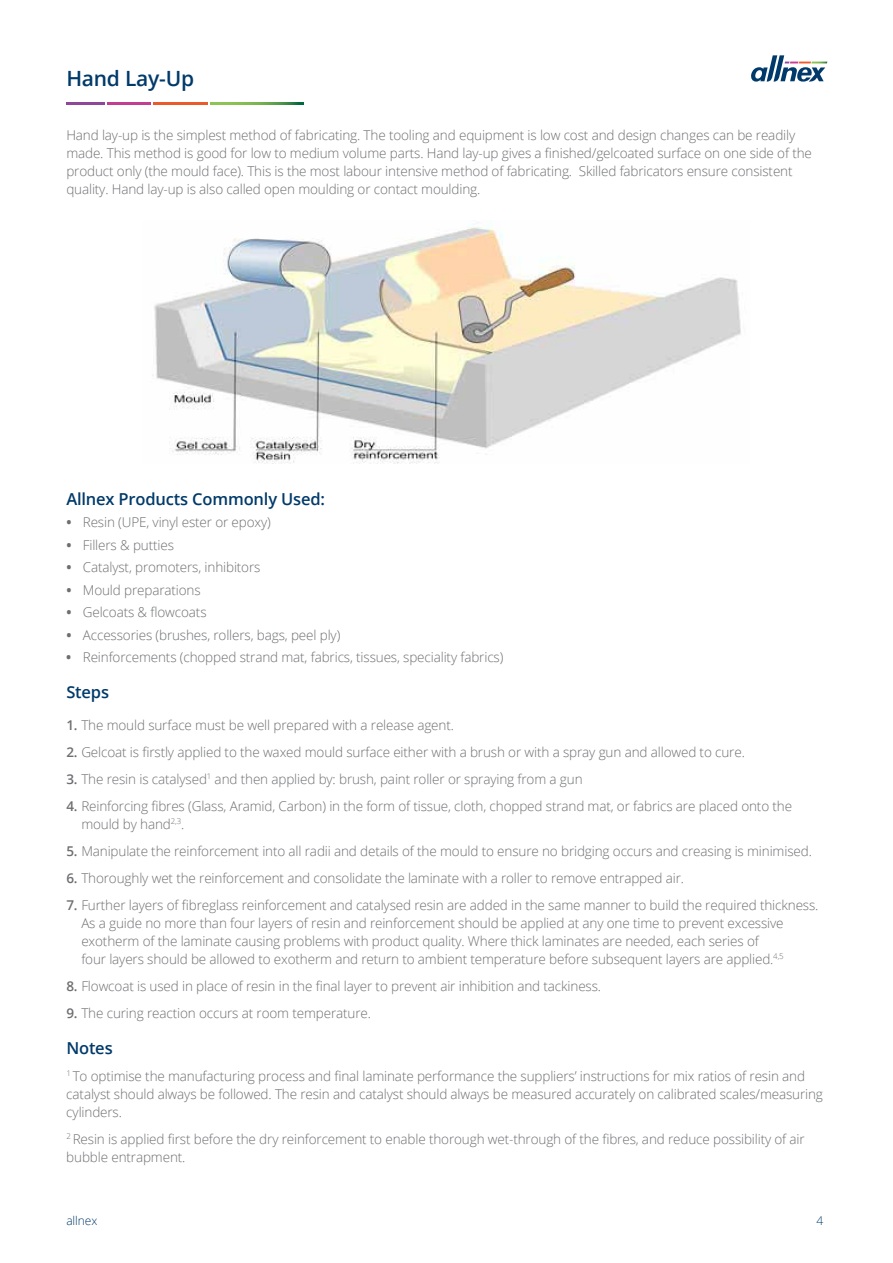
<style>
.page{position:relative;width:893px;height:1263px;background:#fff}
.page>*{position:absolute;margin:0;border:0;box-sizing:border-box;transform-origin:0 0}
.t1{font:600 21px "Open Sans";letter-spacing:-.01em;color:#003a6a}
.t2{font:600 16.5px "Open Sans";letter-spacing:-.01em;color:#003a6a}
.t3{font:300 13.5px/18px "Open Sans";letter-spacing:-.01em;color:#6d6e71}
.t4{font:300 12px "Open Sans";letter-spacing:-.005em;color:#003a6a}
.s1{font-weight:700}
.s2{font-weight:600}
</style>
<div class="page">
<svg style="left:751px;top:55px;width:76px;height:27px"></svg>
<hr style="left:66px;top:102px;width:39px;height:2px;background:#8f4899">
<hr style="left:107px;top:102px;width:44px;height:2px;background:#c33d92">
<hr style="left:153px;top:102px;width:55px;height:2px;background:#ea5a2a">
<svg style="left:210px;top:102px;width:89px;height:2px"></svg>
<img style="left:152px;top:227px;width:589px;height:236px">
<h1 class="t1" style="left:66px;top:64px;width:129px">Hand Lay-Up</h1>
<p class="t3" style="left:66px;top:126px;width:747px">Hand lay-up is the simplest method of fabricating. The tooling and equipment is low cost and design changes can be readily made. This method is good for low to medium volume parts. Hand lay-up gives a finished/gelcoated surface on one side of the product only (the mould face). This is the most labour intensive method of fabricating. Skilled fabricators ensure consistent quality. Hand lay-up is also called open moulding or contact moulding.</p>
<p class="t2" style="left:66px;top:487px;width:260px">Allnex Products Commonly Used:</p>
<p class="t3" style="left:66px;top:513px;width:206px"><span class="s1">•</span> Resin (UPE, vinyl ester or epoxy)</p>
<p class="t3" style="left:66px;top:535px;width:109px"><span class="s1">•</span> Fillers &amp; putties</p>
<p class="t3" style="left:66px;top:558px;width:196px"><span class="s1">•</span> Catalyst, promoters, inhibitors</p>
<p class="t3" style="left:66px;top:580px;width:136px"><span class="s1">•</span> Mould preparations</p>
<p class="t3" style="left:66px;top:603px;width:142px"><span class="s1">•</span> Gelcoats &amp; flowcoats</p>
<p class="t3" style="left:66px;top:625px;width:276px"><span class="s1">•</span> Accessories (brushes, rollers, bags, peel ply)</p>
<p class="t3" style="left:66px;top:648px;width:439px"><span class="s1">•</span> Reinforcements (chopped strand mat, fabrics, tissues, speciality fabrics)</p>
<p class="t2" style="left:66px;top:681px;width:44px">Steps</p>
<p class="t3" style="left:66px;top:715px;width:389px"><span class="s2">1.</span> The mould surface must be well prepared with a release agent.</p>
<p class="t3" style="left:66px;top:742px;width:680px"><span class="s2">2.</span> Gelcoat is firstly applied to the waxed mould surface either with a brush or with a spray gun and allowed to cure.</p>
<p class="t3" style="left:66px;top:769px;width:518px"><span class="s2">3.</span> The resin is catalysed<sup>1</sup> and then applied by: brush, paint roller or spraying from a gun</p>
<p class="t3" style="left:81px;top:796px;width:712px;text-indent:-15px"><span class="s2">4.</span> Reinforcing fibres (Glass, Aramid, Carbon) in the form of tissue, cloth, chopped strand mat, or fabrics are placed onto the mould by hand<sup>2,3</sup>.</p>
<p class="t3" style="left:66px;top:841px;width:747px"><span class="s2">5.</span> Manipulate the reinforcement into all radii and details of the mould to ensure no bridging occurs and creasing is minimised.</p>
<p class="t3" style="left:66px;top:868px;width:619px"><span class="s2">6.</span> Thoroughly wet the reinforcement and consolidate the laminate with a roller to remove entrapped air.</p>
<p class="t3" style="left:81px;top:895px;width:739px;text-indent:-15px"><span class="s2">7.</span> Further layers of fibreglass reinforcement and catalysed resin are added in the same manner to build the required thickness.<br>As a guide no more than four layers of resin and reinforcement should be applied at any one time to prevent excessive exotherm of the laminate causing problems with product quality. Where thick laminates are needed, each series of<br>four layers should be allowed to exotherm and return to ambient temperature before subsequent layers are applied.<sup>4,5</sup></p>
<p class="t3" style="left:66px;top:976px;width:536px"><span class="s2">8.</span> Flowcoat is used in place of resin in the final layer to prevent air inhibition and tackiness.</p>
<p class="t3" style="left:66px;top:1003px;width:306px"><span class="s2">9.</span> The curing reaction occurs at room temperature.</p>
<p class="t2" style="left:66px;top:1036px;width:48px">Notes</p>
<p class="t3" style="left:66px;top:1066px;width:758px"><sup>1</sup> To optimise the manufacturing process and final laminate performance the suppliers’ instructions for mix ratios of resin and catalyst should always be followed. The resin and catalyst should always be measured accurately on calibrated scales/measuring cylinders.</p>
<p class="t3" style="left:66px;top:1129px;width:740px"><sup>2</sup> Resin is applied first before the dry reinforcement to enable thorough wet-through of the fibres, and reduce possibility of air bubble entrapment.</p>
<p class="t4" style="left:66px;top:1212px;width:33px">allnex</p>
<p class="t4" style="left:816px;top:1212px;width:8px">4</p>
</div>
